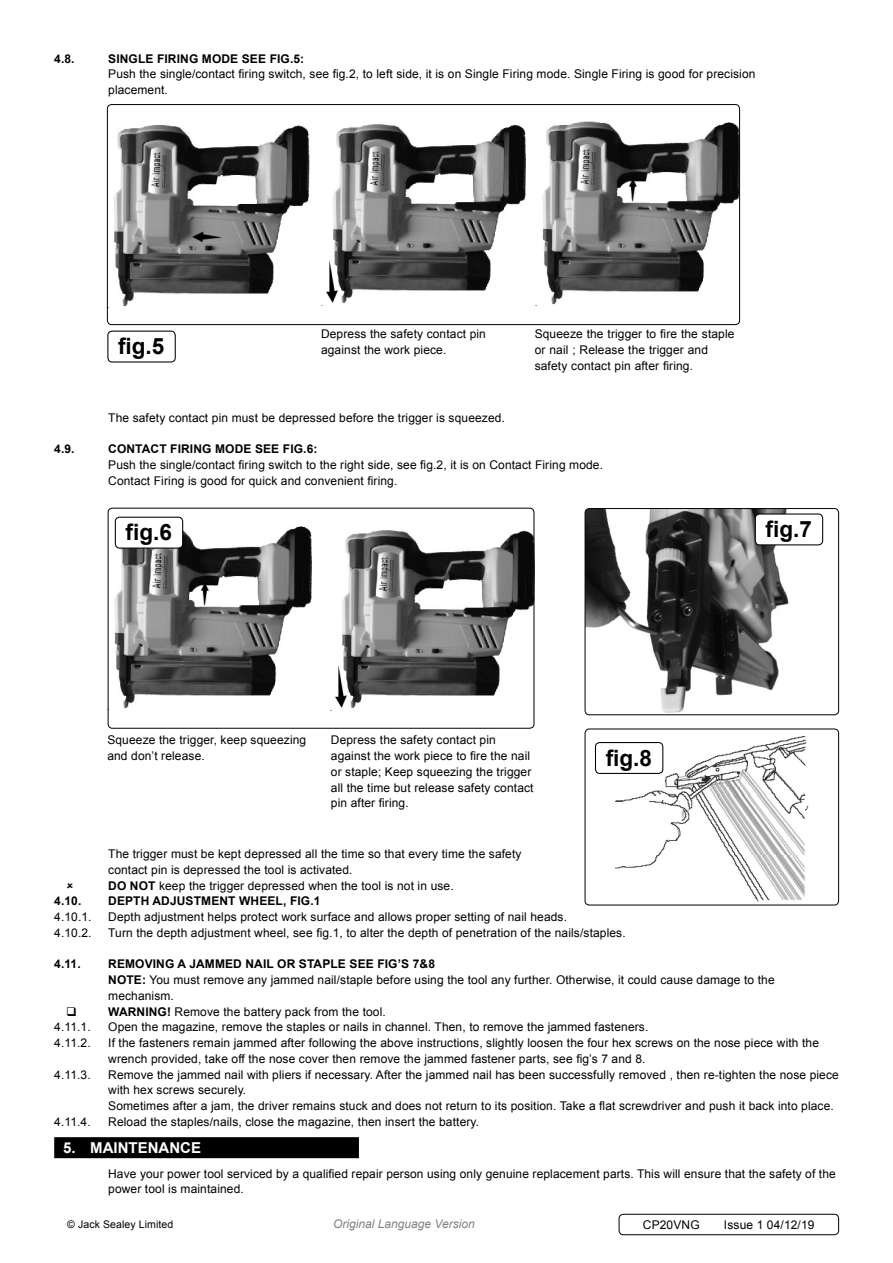
<style>
.page{position:relative;width:893px;height:1263px;background:#fff}
.page>*{position:absolute;margin:0;border:0;box-sizing:border-box;transform-origin:0 0}
.t1{font:700 22.5px "Arial";color:#000}
.t2{font:700 15px "Arial";color:#fff}
.t3{font:12px/15.8px "Arial";letter-spacing:.01em;color:#000}
.t4{font:700 12px "Arial";letter-spacing:.01em;color:#000}
.t5{font:italic 12px "Arial";color:#808285}
.t6{font:10.5px "Arial";letter-spacing:.01em;color:#000}
.s1{font-weight:700}
</style>
<div class="page">
<div style="left:54px;top:1137px;width:305px;height:21px;background:#000"></div>
<div style="left:619px;top:1214px;width:220px;height:21px;border:1px solid #000;border-radius:4px"></div>
<img style="left:114px;top:125px;width:196px;height:182px">
<img style="left:326px;top:124px;width:199px;height:180px">
<img style="left:535px;top:122px;width:203px;height:184px">
<img style="left:114px;top:526px;width:198px;height:183px">
<img style="left:335px;top:530px;width:197px;height:179px">
<div style="left:107px;top:331px;width:69px;height:31px;border:1px solid #000;border-radius:4px"></div>
<div style="left:115px;top:517px;width:68px;height:31px;background:#fff;border-radius:4px"></div>
<div style="left:115px;top:517px;width:68px;height:32px;border:1px solid #000;border-radius:4px"></div>
<div style="left:107px;top:104px;width:633px;height:221px;border:1px solid #000;border-radius:4px"></div>
<div style="left:108px;top:508px;width:426px;height:221px;border:1px solid #000;border-radius:4px"></div>
<img style="left:585px;top:508px;width:215px;height:207px">
<div style="left:585px;top:508px;width:254px;height:207px;border:1px solid #000;border-radius:4px"></div>
<div style="left:755px;top:514px;width:68px;height:31px;background:#fff;border-radius:4px"></div>
<div style="left:755px;top:513px;width:68px;height:32px;border:1px solid #000;border-radius:4px"></div>
<img style="left:615px;top:736px;width:193px;height:166px">
<div style="left:585px;top:729px;width:254px;height:176px;border:1px solid #000;border-radius:4px"></div>
<div style="left:595px;top:742px;width:68px;height:31px;background:#fff;border-radius:4px"></div>
<div style="left:595px;top:742px;width:68px;height:32px;border:1px solid #000;border-radius:4px"></div>
<p class="t4" style="left:54px;top:51px;width:22px">4.8.</p>
<p class="t4" style="left:108px;top:51px;width:198px">SINGLE FIRING MODE SEE FIG.5:</p>
<p class="t3" style="left:108px;top:67px;width:649px">Push the single/contact firing switch, see fig.2, to left side, it is on Single Firing mode. Single Firing is good for precision placement.</p>
<h1 class="t1" style="left:118px;top:331px;width:48px">FIG.5</h1>
<p class="t3" style="left:321px;top:326px;width:166px">Depress the safety contact pin against the work piece.</p>
<p class="t3" style="left:535px;top:326px;width:201px">Squeeze the trigger to fire the staple or nail ; Release the trigger and safety contact pin after firing.</p>
<p class="t3" style="left:108px;top:410px;width:398px">The safety contact pin must be depressed before the trigger is squeezed.</p>
<p class="t4" style="left:54px;top:441px;width:22px">4.9.</p>
<p class="t4" style="left:108px;top:441px;width:211px">CONTACT FIRING MODE SEE FIG.6:</p>
<p class="t3" style="left:108px;top:457px;width:496px">Push the single/contact firing switch to the right side, see fig.2, it is on Contact Firing mode.<br>Contact Firing is good for quick and convenient firing.</p>
<h1 class="t1" style="left:126px;top:517px;width:48px">FIG.6</h1>
<h1 class="t1" style="left:766px;top:514px;width:48px">FIG.7</h1>
<p class="t3" style="left:107px;top:732px;width:200px">Squeeze the trigger, keep squeezing and don’t release.</p>
<p class="t3" style="left:331px;top:732px;width:204px">Depress the safety contact pin against the work piece to fire the nail or staple; Keep squeezing the trigger all the time but release safety contact pin after firing.</p>
<p class="t3" style="left:108px;top:846px;width:415px">The trigger must be kept depressed all the time so that every time the safety contact pin is depressed the tool is activated.</p>
<p class="t4" style="left:108px;top:877px;width:31px">DO NOT</p>
<p class="t3" style="left:159px;top:878px;width:296px">keep the trigger depressed when the tool is not in use.</p>
<h1 class="t1" style="left:606px;top:743px;width:48px">FIG.8</h1>
<p class="t4" style="left:54px;top:893px;width:29px">4.10.</p>
<p class="t4" style="left:108px;top:893px;width:214px">DEPTH ADJUSTMENT WHEEL, FIG.1</p>
<p class="t3" style="left:54px;top:909px;width:39px">4.10.1.</p>
<p class="t3" style="left:108px;top:909px;width:460px">Depth adjustment helps protect work surface and allows proper setting of nail heads.</p>
<p class="t3" style="left:54px;top:925px;width:39px">4.10.2.</p>
<p class="t3" style="left:108px;top:925px;width:519px">Turn the depth adjustment wheel, see fig.1, to alter the depth of penetration of the nails/staples.</p>
<p class="t4" style="left:54px;top:956px;width:40px">4.11. R</p>
<p class="t4" style="left:117px;top:956px;width:320px">EMOVING A JAMM ED NAIL OR STAPLE SEE FIG’S 7&amp;8</p>
<p class="t4" style="left:108px;top:972px;width:10px">NOTE</p>
<p class="t3" style="left:108px;top:972px;width:668px;text-indent:34px"><span class="s1">:</span> You must remove any jammed nail/staple before using the tool any further. Otherwise, it could cause damage to the mechanism.</p>
<p class="t4" style="left:108px;top:1003px;width:20px">WARNIN</p>
<p class="t3" style="left:158px;top:1003px;width:230px"><span class="s1">G!</span> Remove the battery pack from the tool.</p>
<p class="t3" style="left:54px;top:1019px;width:38px">4.11.1.</p>
<p class="t3" style="left:108px;top:1019px;width:542px">Open the magazine, remove the staples or nails in channel. Then, to remove the jammed fasteners.</p>
<p class="t3" style="left:54px;top:1035px;width:38px">4.11.2.</p>
<p class="t3" style="left:108px;top:1035px;width:712px">If the fasteners remain jammed after following the above instructions, slightly loosen the four hex screws on the nose piece with the wrench provided, take off the nose cover then remove the jammed fastener parts, see fig’s 7 and 8.</p>
<p class="t3" style="left:54px;top:1066px;width:38px">4.11.3.</p>
<p class="t3" style="left:108px;top:1066px;width:732px">Remove the jammed nail with pliers if necessary. After the jammed nail has been successfully removed , then re-tighten the nose piece with hex screws securely.<br>Sometimes after a jam, the driver remains stuck and does not return to its position. Take a flat screwdriver and push it back into place.</p>
<p class="t3" style="left:54px;top:1114px;width:38px">4.11.4.</p>
<p class="t3" style="left:108px;top:1114px;width:372px">Reload the staples/nails, close the magazine, then insert the battery.</p>
<p class="t2" style="left:63px;top:1138px;width:139px">5. MAINTENANCE</p>
<p class="t3" style="left:108px;top:1166px;width:729px">Have your power tool serviced by a qualified repair person using only genuine replacement parts. This will ensure that the safety of the power tool is maintained.</p>
<p class="t6" style="left:67px;top:1218px;width:108px">© Jack Sealey Limited</p>
<p class="t5" style="left:333px;top:1216px;width:143px">Original Language Version</p>
<p class="t3" style="left:643px;top:1217px;width:58px">CP20VNG</p>
<p class="t3" style="left:724px;top:1217px;width:92px">Issue 1 04/12/19</p>
</div>
